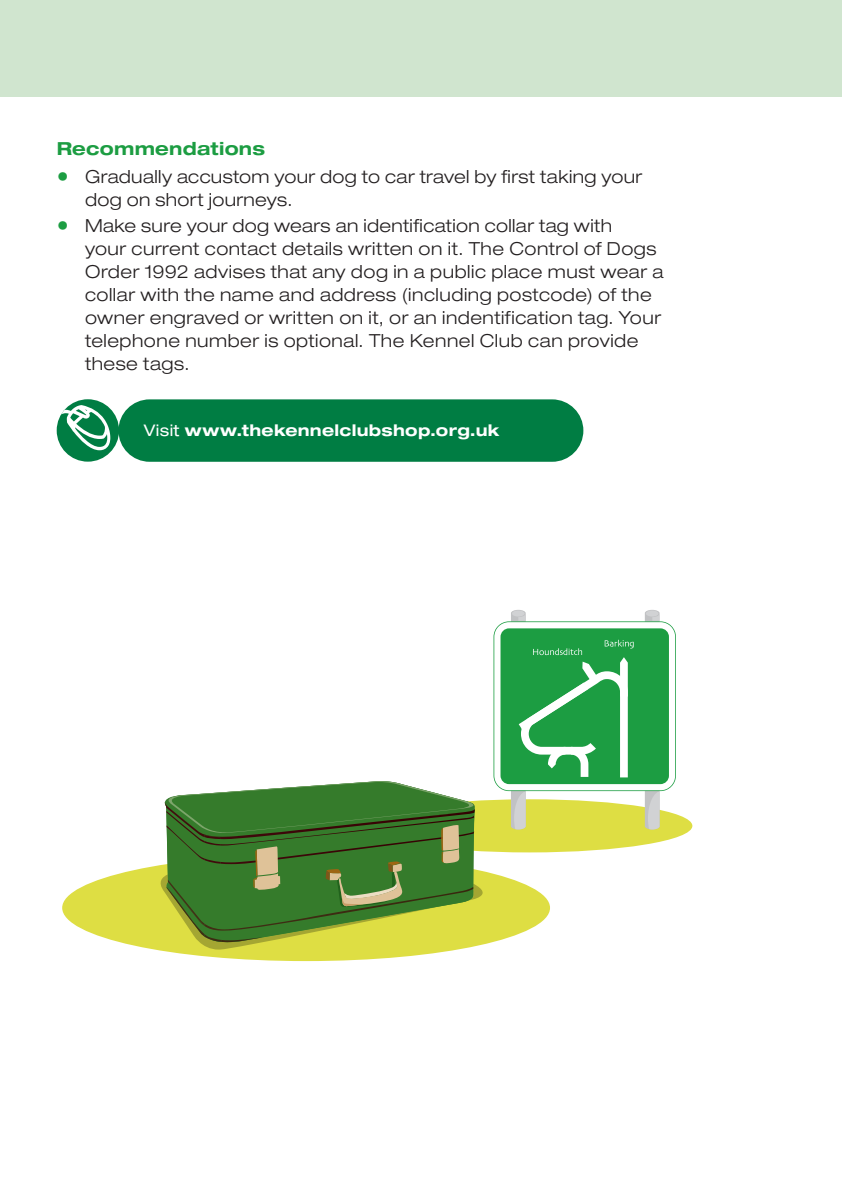
<style>
.page{position:relative;width:842px;height:1191px;background:#fff}
.page>*{position:absolute;margin:0;border:0;box-sizing:border-box;transform-origin:0 0}
.t1{font:300 expanded 18px/23px "Helvetica Neue LT Std";letter-spacing:.025em;color:#231f20}
.Subheading{font:700 expanded 18px "Helvetica Neue LT Std";letter-spacing:.015em;color:#1c9d42}
.CTA{font:700 expanded 16px "Helvetica Neue LT Std";letter-spacing:.02em;color:#fff}
.s1{font-weight:700;font-stretch:normal;font-size:24px;color:#1c9d42}
.s2{font-weight:400}
</style>
<div class="page">
<div style="left:0;top:0;width:842px;height:96px;background:#d0e5cf"></div>
<div style="left:57px;top:399px;width:62px;height:62px;background:#007d43;border-radius:50%"></div>
<svg style="left:61px;top:405px;width:50px;height:45px"></svg>
<div style="left:118px;top:399px;width:465px;height:63px;background:#007d43;border-radius:31px"></div>
<div style="left:62px;top:854px;width:488px;height:107px;background:#dede43;border-radius:50%"></div>
<svg style="left:157px;top:610px;width:519px;height:339px"></svg>
<p class="Subheading" style="left:57px;top:137px;width:210px">Recommendations</p>
<p class="t1" style="left:85px;top:165px;width:559px;text-indent:-28px"><span class="s1">•</span> Gradually accustom your dog to car travel by first taking your dog on short journeys.</p>
<p class="t1" style="left:85px;top:214px;width:580px;text-indent:-28px"><span class="s1">•</span> Make sure your dog wears an identification collar tag with<br>your current contact details written on it. The Control of Dogs Order 1992 advises that any dog in a public place must wear a collar with the name and address (including postcode) of the owner engraved or written on it, or an indentification tag. Your telephone number is optional. The Kennel Club can provide these tags.</p>
<p class="CTA" style="left:144px;top:420px;width:357px"><span class="s2">Visit</span> www.thekennelclubshop.org.uk</p>
</div>
